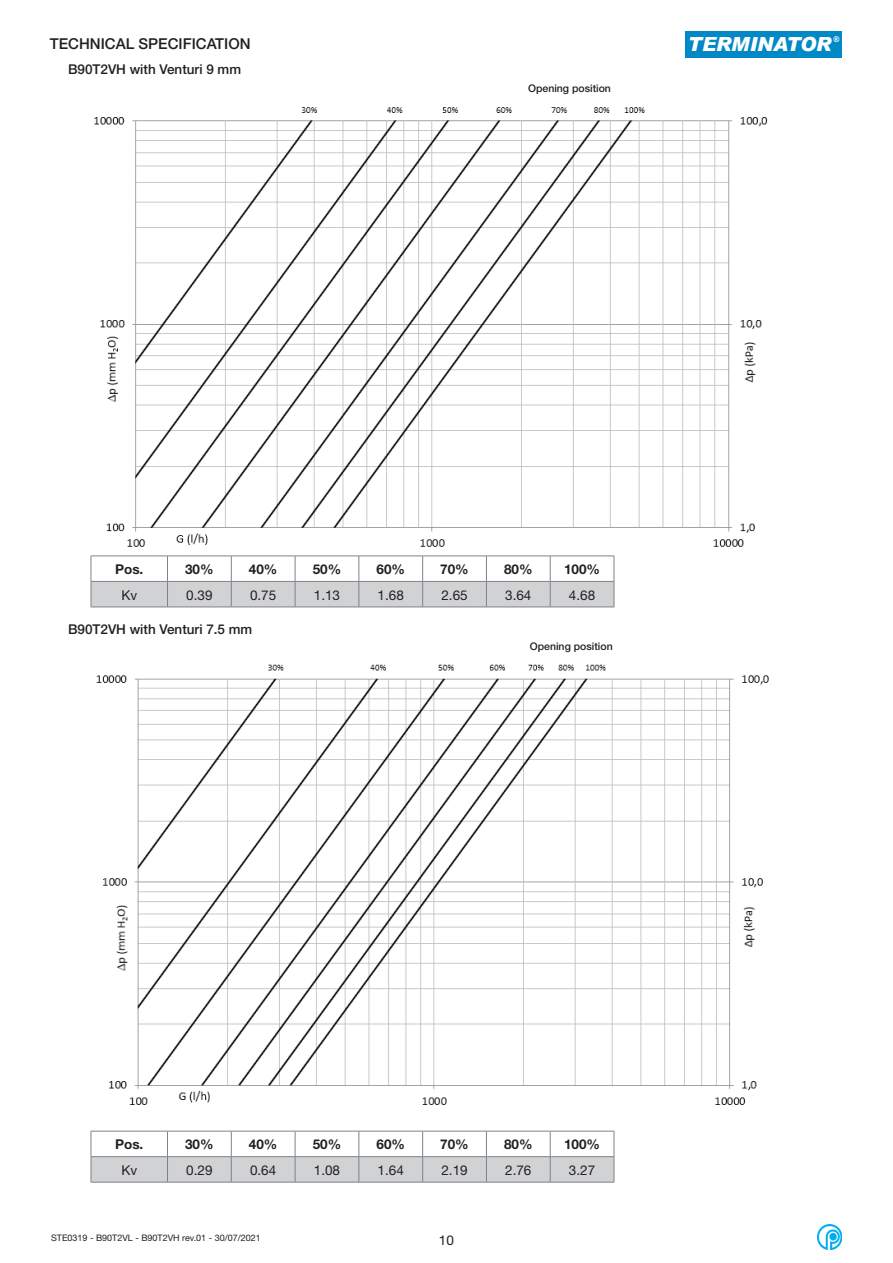
<style>
.page{position:relative;width:893px;height:1263px;background:#fff}
.page>*{position:absolute;margin:0;border:0;box-sizing:border-box;transform-origin:0 0}
.t1{font:italic 900 19.5px "Arial";color:#fff}
.t2{font:500 15px "Helvetica Neue";color:#231f20}
.Corpo{font:13.5px "Helvetica Neue";color:#231f20}
.titoli_tabelle{font:700 13.5px "Helvetica Neue";color:#231f20}
.Corpo-2{font:500 13.5px "Helvetica Neue";color:#231f20}
.Corpo-3{font:500 10.5px "Helvetica Neue";color:#231f20}
.t3{font:9px "Helvetica Neue";color:#231f20}
.t4{font:italic 900 7.8px "Arial";color:#fff}
</style>
<div class="page">
<img style="left:817px;top:1225px;width:25px;height:24px">
<div style="left:685px;top:31px;width:157px;height:26px;background:#0088c7"></div>
<img style="left:94px;top:107px;width:674px;height:440px">
<img style="left:96px;top:664px;width:673px;height:441px">
<hr style="left:91px;top:607px;width:77px;height:1px;background:#808285">
<hr style="left:168px;top:607px;width:63px;height:1px;background:#808285">
<hr style="left:231px;top:607px;width:64px;height:1px;background:#808285">
<hr style="left:295px;top:607px;width:64px;height:1px;background:#808285">
<hr style="left:359px;top:607px;width:64px;height:1px;background:#808285">
<hr style="left:423px;top:607px;width:63px;height:1px;background:#808285">
<hr style="left:486px;top:607px;width:64px;height:1px;background:#808285">
<hr style="left:550px;top:607px;width:64px;height:1px;background:#808285">
<svg style="left:91px;top:556px;width:524px;height:51px"></svg>
<hr style="left:91px;top:581px;width:77px;height:1px;background:#808285">
<hr style="left:91px;top:556px;width:77px;height:1px;background:#808285">
<hr style="left:168px;top:556px;width:63px;height:1px;background:#808285">
<hr style="left:231px;top:556px;width:64px;height:1px;background:#808285">
<hr style="left:295px;top:556px;width:64px;height:1px;background:#808285">
<hr style="left:359px;top:556px;width:64px;height:1px;background:#808285">
<hr style="left:423px;top:556px;width:63px;height:1px;background:#808285">
<hr style="left:486px;top:556px;width:64px;height:1px;background:#808285">
<hr style="left:550px;top:556px;width:64px;height:1px;background:#808285">
<hr style="left:91px;top:1182px;width:77px;height:1px;background:#808285">
<hr style="left:168px;top:1182px;width:63px;height:1px;background:#808285">
<hr style="left:231px;top:1182px;width:64px;height:1px;background:#808285">
<hr style="left:295px;top:1182px;width:64px;height:1px;background:#808285">
<hr style="left:359px;top:1182px;width:64px;height:1px;background:#808285">
<hr style="left:423px;top:1182px;width:63px;height:1px;background:#808285">
<hr style="left:486px;top:1182px;width:64px;height:1px;background:#808285">
<hr style="left:550px;top:1182px;width:64px;height:1px;background:#808285">
<svg style="left:91px;top:1131px;width:524px;height:51px"></svg>
<hr style="left:91px;top:1156px;width:77px;height:1px;background:#808285">
<hr style="left:91px;top:1131px;width:77px;height:1px;background:#808285">
<hr style="left:168px;top:1131px;width:63px;height:1px;background:#808285">
<hr style="left:231px;top:1131px;width:64px;height:1px;background:#808285">
<hr style="left:295px;top:1131px;width:64px;height:1px;background:#808285">
<hr style="left:359px;top:1131px;width:64px;height:1px;background:#808285">
<hr style="left:423px;top:1131px;width:63px;height:1px;background:#808285">
<hr style="left:486px;top:1131px;width:64px;height:1px;background:#808285">
<hr style="left:550px;top:1131px;width:64px;height:1px;background:#808285">
<p class="t2" style="left:50px;top:35px;width:202px">TECHNICAL SPECIFICATION</p>
<p class="Corpo-2" style="left:68px;top:61px;width:175px">B90T2VH with Venturi 9 mm</p>
<p class="Corpo-3" style="left:528px;top:82px;width:84px">Opening position</p>
<h1 class="t1" style="left:688px;top:32px;width:145px">TERMINATOR</h1>
<p class="t4" style="left:833px;top:35px;width:8px">®</p>
<p class="titoli_tabelle" style="left:115px;top:561px;width:30px">Pos.</p>
<p class="titoli_tabelle" style="left:185px;top:561px;width:30px">30%</p>
<p class="titoli_tabelle" style="left:249px;top:561px;width:30px">40%</p>
<p class="titoli_tabelle" style="left:313px;top:561px;width:30px">50%</p>
<p class="titoli_tabelle" style="left:376px;top:561px;width:30px">60%</p>
<p class="titoli_tabelle" style="left:440px;top:561px;width:30px">70%</p>
<p class="titoli_tabelle" style="left:504px;top:561px;width:30px">80%</p>
<p class="titoli_tabelle" style="left:564px;top:561px;width:38px">100%</p>
<p class="Corpo" style="left:121px;top:587px;width:17px">Kv</p>
<p class="Corpo" style="left:186px;top:587px;width:28px">0.39</p>
<p class="Corpo" style="left:250px;top:587px;width:28px">0.75</p>
<p class="Corpo" style="left:314px;top:587px;width:28px">1.13</p>
<p class="Corpo" style="left:378px;top:587px;width:28px">1.68</p>
<p class="Corpo" style="left:441px;top:587px;width:28px">2.65</p>
<p class="Corpo" style="left:505px;top:587px;width:28px">3.64</p>
<p class="Corpo" style="left:569px;top:587px;width:28px">4.68</p>
<p class="Corpo-2" style="left:68px;top:621px;width:186px">B90T2VH with Venturi 7.5 mm</p>
<p class="Corpo-3" style="left:530px;top:640px;width:84px">Opening position</p>
<p class="titoli_tabelle" style="left:115px;top:1136px;width:30px">Pos.</p>
<p class="titoli_tabelle" style="left:185px;top:1136px;width:30px">30%</p>
<p class="titoli_tabelle" style="left:249px;top:1136px;width:30px">40%</p>
<p class="titoli_tabelle" style="left:313px;top:1136px;width:30px">50%</p>
<p class="titoli_tabelle" style="left:376px;top:1136px;width:30px">60%</p>
<p class="titoli_tabelle" style="left:440px;top:1136px;width:30px">70%</p>
<p class="titoli_tabelle" style="left:504px;top:1136px;width:30px">80%</p>
<p class="titoli_tabelle" style="left:564px;top:1136px;width:38px">100%</p>
<p class="Corpo" style="left:121px;top:1162px;width:17px">Kv</p>
<p class="Corpo" style="left:186px;top:1162px;width:28px">0.29</p>
<p class="Corpo" style="left:250px;top:1162px;width:28px">0.64</p>
<p class="Corpo" style="left:314px;top:1162px;width:28px">1.08</p>
<p class="Corpo" style="left:378px;top:1162px;width:28px">1.64</p>
<p class="Corpo" style="left:441px;top:1162px;width:28px">2.19</p>
<p class="Corpo" style="left:505px;top:1162px;width:28px">2.76</p>
<p class="Corpo" style="left:569px;top:1162px;width:28px">3.27</p>
<p class="t3" style="left:51px;top:1233px;width:211px">STE0319 - B90T2VL - B90T2VH rev.01 - 30/07/2021</p>
<p class="Corpo" style="left:439px;top:1231px;width:17px">10</p>
</div>
